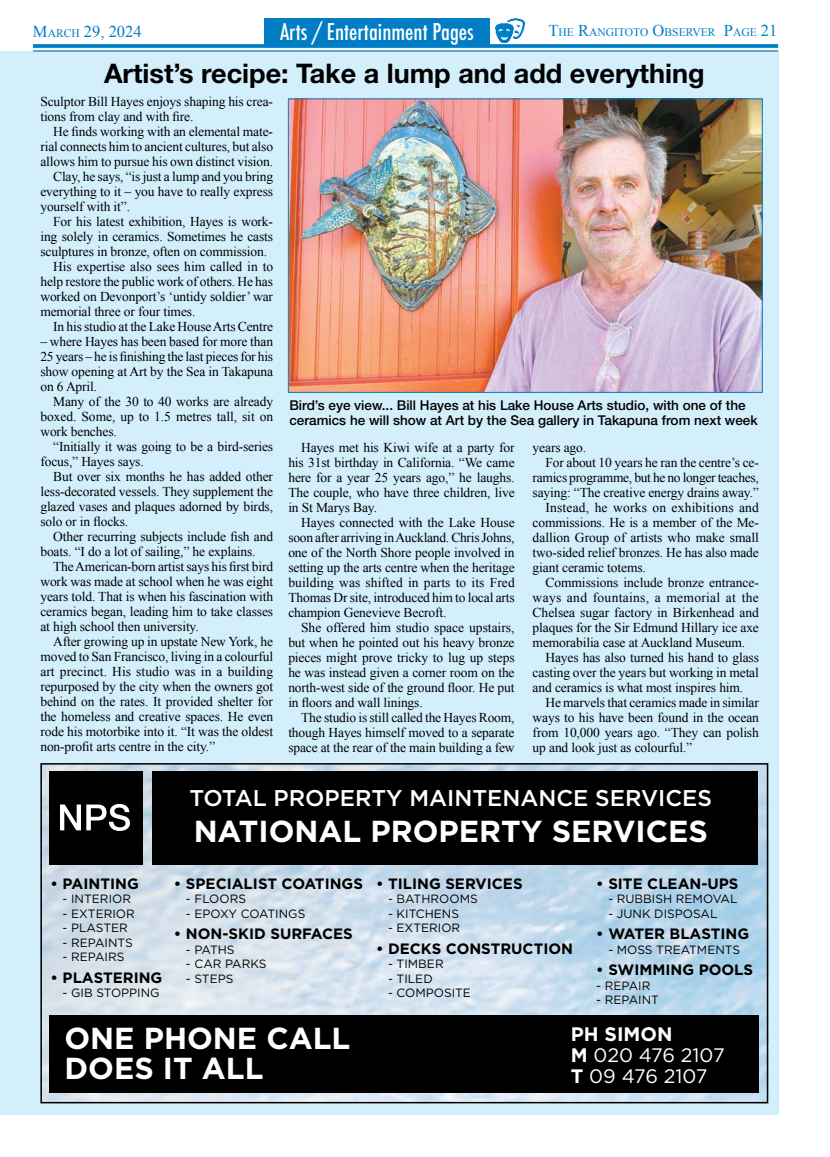
<style>
.page{position:relative;width:830px;height:1157px;background:#fff}
.page>*{position:absolute;margin:0;border:0;box-sizing:border-box;transform-origin:0 0}
.t1{font:700 30.3px/30px "Gotham";color:#fff}
.t2{font:700 27px "Helvetica Neue LT Std";color:#000}
.t3{font:500 22.8px "Gotham";color:#fff}
.t4{font:500 condensed 22.5px "Futura";color:#fff}
.t5{font:19.5px/21px "Gotham";letter-spacing:-.01em;color:#fff}
.t6{font:16.5px "Times New Roman";color:#007dc5}
.t7{font:700 15px "Gotham";color:#000}
.t8{font:13.5px/15px "Times New Roman";letter-spacing:-.01em;color:#000;text-align:justify}
.t9{font:500 13.5px/15px "Helvetica Neue LT Std";color:#000}
.t10{font:13.5px "Times New Roman";letter-spacing:.015em;color:#000}
.t11{font:13.5px "Times New Roman";letter-spacing:.02em;color:#000}
.t12{font:12px "Gotham";color:#000}
.t13{font:11.55px "Times New Roman";color:#007dc5}
.s1{font-size:11.55px}
.s2{font-size:16.5px}
.s3{font-weight:700}
</style>
<div class="page">
<div style="left:0;top:51px;width:778px;height:1063px;background:#d4effc"></div>
<svg style="left:33px;top:44px;width:744px;height:4px;background:#0f84c8"></svg>
<hr style="left:33px;top:50px;width:744px;height:2px;background:#007dc5">
<div style="left:264px;top:18px;width:225px;height:28px;background:#007dc5"></div>
<img style="left:495px;top:18px;width:30px;height:25px">
<img style="left:43px;top:766px;width:721px;height:334px">
<div style="left:40px;top:763px;width:727px;height:340px;border:2px solid #000"></div>
<div style="left:49px;top:771px;width:93px;height:94px;background:#000"></div>
<svg style="left:60px;top:804px;width:70px;height:27px"></svg>
<div style="left:153px;top:771px;width:604px;height:94px;background:#000"></div>
<div style="left:49px;top:1015px;width:708px;height:78px;background:#000"></div>
<img style="left:290px;top:100px;width:470px;height:291px">
<div style="left:288px;top:98px;width:474px;height:295px;border:1px solid #007dc5"></div>
<p class="t6" style="left:33px;top:21px;width:110px">M<span class="s1">ARCH</span> 29, 2024</p>
<h3 class="t4" style="left:280px;top:17px;width:195px">Arts / Entertainment Pages</h3>
<p class="t13" style="left:548px;top:24px;width:230px"><span class="s2">T</span>HE <span class="s2">R</span>ANGITOTO <span class="s2">O</span>BSERVER <span class="s2">P</span>AGE <span class="s2">21</span></p>
<h2 class="t2" style="left:104px;top:56px;width:601px">Artist’s recipe: Take a lump and add everything</h2>
<p class="t8" style="left:40px;top:94px;width:234px">Sculptor Bill Hayes enjoys shaping his crea&shy;tions from clay and with fire.</p>
<p class="t8" style="left:53px;top:124px;width:221px">He finds working with an elemental mate-</p>
<p class="t8" style="left:40px;top:139px;width:234px">rial connects him to ancient cultures, but also</p>
<p class="t8" style="left:40px;top:154px;width:234px">allows him to pursue his own distinct vision.</p>
<p class="t8" style="left:53px;top:169px;width:221px">Clay, he says, “is just a lump and you bring</p>
<p class="t8" style="left:40px;top:184px;width:234px">everything to it – you have to really express</p>
<p class="t8" style="left:40px;top:199px;width:91px">yourself with it”.</p>
<p class="t8" style="left:53px;top:214px;width:221px">For his latest exhibition, Hayes is work-</p>
<p class="t8" style="left:40px;top:229px;width:234px">ing solely in ceramics. Sometimes he casts</p>
<p class="t8" style="left:40px;top:244px;width:228px">sculptures in bronze, often on commission.</p>
<p class="t8" style="left:53px;top:259px;width:221px">His expertise also sees him called in to</p>
<p class="t8" style="left:40px;top:274px;width:234px">help restore the public work of others. He has</p>
<p class="t8" style="left:40px;top:289px;width:234px">worked on Devonport’s ‘untidy soldier’ war</p>
<p class="t8" style="left:40px;top:304px;width:156px">memorial three or four times.</p>
<p class="t8" style="left:53px;top:319px;width:221px">In his studio at the Lake House Arts Centre</p>
<p class="t8" style="left:40px;top:334px;width:234px">– where Hayes has been based for more than 25 years – he is finishing the last pieces for his show opening at Art by the Sea in Takapuna on 6 April.</p>
<p class="t8" style="left:40px;top:394px;width:234px;text-indent:13px">Many of the 30 to 40 works are already boxed. Some, up to 1.5 metres tall, sit on work benches.</p>
<p class="t8" style="left:40px;top:439px;width:234px;text-indent:13px">“Initially it was going to be a bird-series focus,” Hayes says.</p>
<p class="t8" style="left:40px;top:469px;width:234px;text-indent:13px">But over six months he has added other less-decorated vessels. They supplement the glazed vases and plaques adorned by birds, solo or in flocks.</p>
<p class="t8" style="left:40px;top:529px;width:234px;text-indent:13px">Other recurring subjects include fish and boats. “I do a lot of sailing,” he explains.</p>
<p class="t8" style="left:40px;top:559px;width:234px;text-indent:13px">The American-born artist says his first bird work was made at school when he was eight years told. That is when his fascination with ceramics began, leading him to take classes at high school then university.</p>
<p class="t8" style="left:40px;top:634px;width:234px;text-indent:13px">After growing up in upstate New York, he moved to San Francisco, living in a colourful art precinct. His studio was in a building repurposed by the city when the owners got behind on the rates. It provided shelter for the homeless and creative spaces. He even rode his motorbike into it. “It was the oldest non-profit arts centre in the city.”</p>
<p class="t9" style="left:289px;top:397px;width:469px">Bird’s eye view... Bill Hayes at his Lake House Arts studio, with one of the ceramics he will show at Art by the Sea gallery in Takapuna from next week</p>
<p class="t8" style="left:288px;top:440px;width:228px;text-indent:13px">Hayes met his Kiwi wife at a party for his 31st birthday in California. “We came here for a year 25 years ago,” he laughs.<br>The couple, who have three children, live in St Marys Bay.</p>
<p class="t8" style="left:288px;top:515px;width:228px;text-indent:13px">Hayes connected with the Lake House soon after arriving in Auckland. Chris Johns, one of the North Shore people involved in setting up the arts centre when the heritage building was shifted in parts to its Fred Thomas Dr site, introduced him to local arts champion Genevieve Becroft.</p>
<p class="t8" style="left:288px;top:620px;width:228px;text-indent:13px">She offered him studio space upstairs, but when he pointed out his heavy bronze pieces might prove tricky to lug up steps he was instead given a corner room on the north-west side of the ground floor. He put in floors and wall linings.</p>
<p class="t8" style="left:288px;top:710px;width:228px;text-indent:13px">The studio is still called the Hayes Room, though Hayes himself moved to a separate space at the rear of the main building a few</p>
<p class="t8" style="left:532px;top:440px;width:55px">years ago.</p>
<p class="t8" style="left:545px;top:455px;width:215px">For about 10 years he ran the centre’s ce-</p>
<p class="t8" style="left:532px;top:470px;width:228px">ramics programme, but he no longer teaches,</p>
<p class="t8" style="left:532px;top:485px;width:228px">saying: “The creative energy drains away.”</p>
<p class="t10" style="left:545px;top:498px;width:215px">Instead, he works on exhibitions and</p>
<p class="t8" style="left:532px;top:515px;width:228px">commissions. He is a member of the Me-</p>
<p class="t8" style="left:532px;top:530px;width:228px">dallion Group of artists who make small</p>
<p class="t8" style="left:532px;top:545px;width:228px">two-sided relief bronzes. He has also made</p>
<p class="t8" style="left:532px;top:560px;width:115px">giant ceramic totems.</p>
<p class="t8" style="left:545px;top:575px;width:215px">Commissions include bronze entrance-</p>
<p class="t11" style="left:532px;top:588px;width:227px">ways and fountains, a memorial at the</p>
<p class="t8" style="left:532px;top:605px;width:228px">Chelsea sugar factory in Birkenhead and</p>
<p class="t8" style="left:532px;top:620px;width:228px">plaques for the Sir Edmund Hillary ice axe</p>
<p class="t8" style="left:532px;top:635px;width:214px">memorabilia case at Auckland Museum.</p>
<p class="t8" style="left:545px;top:650px;width:215px">Hayes has also turned his hand to glass</p>
<p class="t8" style="left:532px;top:665px;width:228px">casting over the years but working in metal</p>
<p class="t8" style="left:532px;top:680px;width:212px">and ceramics is what most inspires him.</p>
<p class="t8" style="left:545px;top:695px;width:215px">He marvels that ceramics made in similar</p>
<p class="t8" style="left:532px;top:710px;width:228px">ways to his have been found in the ocean</p>
<p class="t8" style="left:532px;top:725px;width:227px">from 10,000 years ago. “They can polish</p>
<p class="t8" style="left:532px;top:740px;width:161px">up and look just as colourful.”</p>
<h3 class="t3" style="left:189px;top:783px;width:523px">TOTAL PROPERTY MAINTENANCE SERVICES</h3>
<h1 class="t1" style="left:193px;top:816px;width:515px">NATIONAL PROPERTY SERVICES</h1>
<p class="t7" style="left:51px;top:873px;width:90px">• PAINTING</p>
<p class="t12" style="left:63px;top:891px;width:70px">- INTERIOR</p>
<p class="t12" style="left:63px;top:905px;width:74px">- EXTERIOR</p>
<p class="t12" style="left:63px;top:920px;width:67px">- PLASTER</p>
<p class="t12" style="left:63px;top:934px;width:72px">- REPAINTS</p>
<p class="t12" style="left:63px;top:949px;width:63px">- REPAIRS</p>
<p class="t7" style="left:51px;top:967px;width:113px">• PLASTERING</p>
<p class="t12" style="left:63px;top:985px;width:98px">- GIB STOPPING</p>
<p class="t7" style="left:174px;top:873px;width:190px">• SPECIALIST COATINGS</p>
<p class="t12" style="left:186px;top:891px;width:62px">- FLOORS</p>
<p class="t12" style="left:186px;top:905px;width:121px">- EPOXY COATINGS</p>
<p class="t7" style="left:174px;top:924px;width:180px">• NON-SKID SURFACES</p>
<p class="t12" style="left:186px;top:941px;width:50px">- PATHS</p>
<p class="t12" style="left:186px;top:956px;width:82px">- CAR PARKS</p>
<p class="t12" style="left:186px;top:970px;width:49px">- STEPS</p>
<p class="t7" style="left:376px;top:873px;width:148px">• TILING SERVICES</p>
<p class="t12" style="left:388px;top:891px;width:91px">- BATHROOMS</p>
<p class="t12" style="left:388px;top:905px;width:72px">- KITCHENS</p>
<p class="t12" style="left:388px;top:920px;width:74px">- EXTERIOR</p>
<p class="t7" style="left:376px;top:938px;width:198px">• DECKS CONSTRUCTION</p>
<p class="t12" style="left:388px;top:956px;width:57px">- TIMBER</p>
<p class="t12" style="left:388px;top:970px;width:46px">- TILED</p>
<p class="t12" style="left:388px;top:985px;width:84px">- COMPOSITE</p>
<p class="t7" style="left:596px;top:873px;width:144px">• SITE CLEAN-UPS</p>
<p class="t12" style="left:608px;top:891px;width:131px">- RUBBISH REMOVAL</p>
<p class="t12" style="left:608px;top:905px;width:111px">- JUNK DISPOSAL</p>
<p class="t7" style="left:596px;top:924px;width:154px">• WATER BLASTING</p>
<p class="t12" style="left:608px;top:941px;width:133px">- MOSS TREATMENTS</p>
<p class="t7" style="left:596px;top:960px;width:158px">• SWIMMING POOLS</p>
<p class="t12" style="left:596px;top:977px;width:56px">- REPAIR</p>
<p class="t12" style="left:596px;top:992px;width:64px">- REPAINT</p>
<h1 class="t1" style="left:64px;top:1023px;width:287px">ONE PHONE CALL<br>DOES IT ALL</h1>
<h3 class="t5" style="left:570px;top:1022px;width:155px"><span class="s3">PH SIMON<br>M</span> 020 476 2107<br><span class="s3">T</span> 09 476 2107</h3>
</div>
